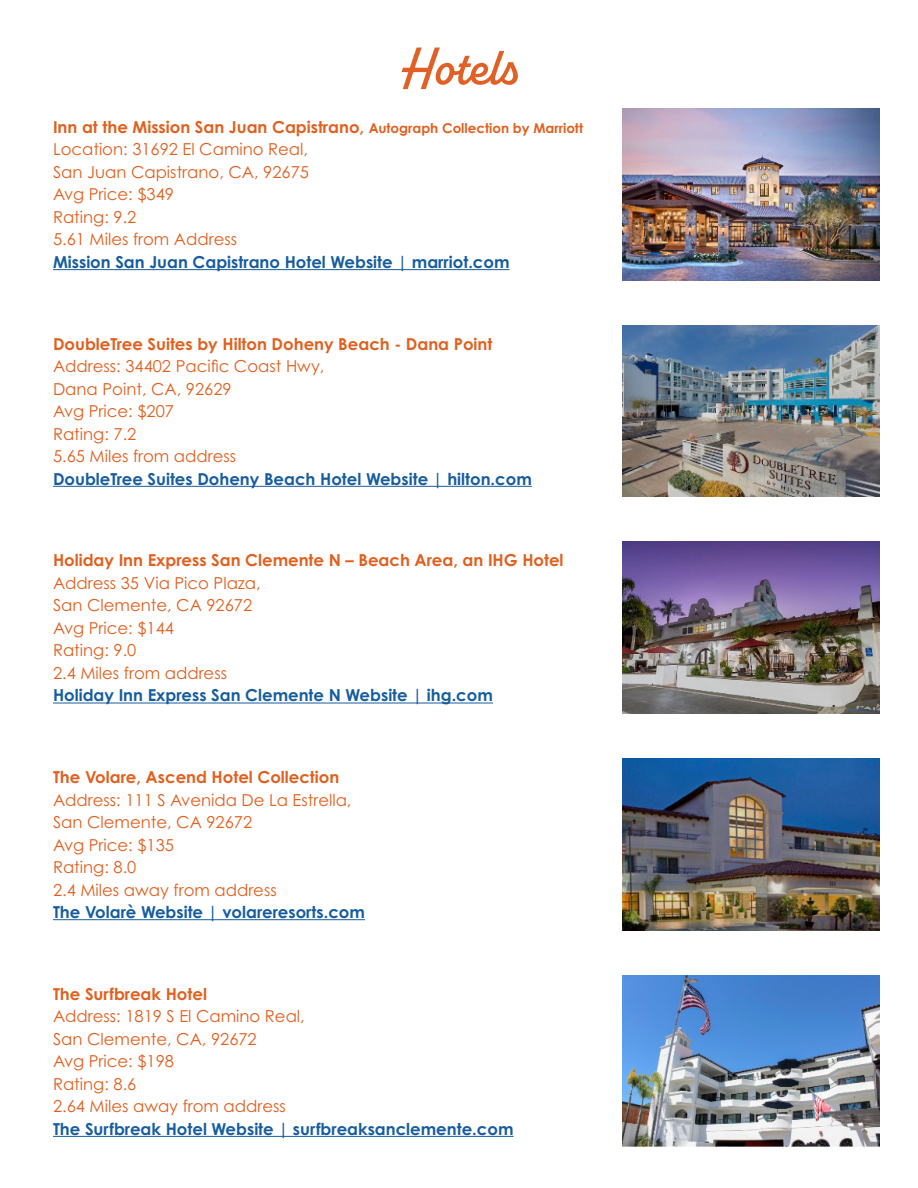
<style>
.page{position:relative;width:918px;height:1188px;background:#fff}
.page>*{position:absolute;margin:0;border:0;box-sizing:border-box;transform-origin:0 0}
.t1{font:600 53.25px "Alkaline";color:#e16025}
.t2{font:16.5px/22.5px "Century Gothic Pro";color:#e0601f}
.t3{font:700 16.5px "Century Gothic Pro";color:#175d9e}
.t4{font:700 16.5px "Century Gothic Pro";color:#e0601f}
.s1{font-size:13.5px}
</style>
<div class="page">
<hr style="left:53px;top:269px;width:457px;height:1px;background:#175d9e">
<hr style="left:53px;top:486px;width:479px;height:1px;background:#175d9e">
<hr style="left:53px;top:703px;width:440px;height:1px;background:#175d9e">
<hr style="left:53px;top:919px;width:312px;height:1px;background:#175d9e">
<hr style="left:53px;top:1136px;width:461px;height:1px;background:#175d9e">
<img style="left:623px;top:975px;width:257px;height:172px">
<img style="left:623px;top:759px;width:257px;height:171px">
<img style="left:623px;top:542px;width:257px;height:172px">
<img style="left:623px;top:325px;width:257px;height:172px">
<img style="left:623px;top:109px;width:257px;height:171px">
<p class="t1" style="left:402px;top:35px;width:115px">Hotels</p>
<p class="t4" style="left:53px;top:117px;width:532px">Inn at the Mission San Juan Capistrano, <span class="s1">Autograph Collection by Marriott</span></p>
<p class="t2" style="left:53px;top:138px;width:257px">Location: 31692 El Camino Real,</p>
<p class="t2" style="left:53px;top:161px;width:257px">San Juan Capistrano, CA, 92675</p>
<p class="t2" style="left:53px;top:183px;width:122px">Avg Price: $349</p>
<p class="t2" style="left:53px;top:206px;width:85px">Rating: 9.2</p>
<p class="t2" style="left:53px;top:228px;width:186px">5.61 Miles from Address</p>
<p class="t3" style="left:53px;top:252px;width:458px">Mission San Juan Capistrano Hotel Website | marriot.com</p>
<p class="t4" style="left:53px;top:333px;width:441px">DoubleTree Suites by Hilton Doheny Beach - Dana Point</p>
<p class="t2" style="left:53px;top:355px;width:273px">Address: 34402 Pacific Coast Hwy,</p>
<p class="t2" style="left:53px;top:377px;width:180px">Dana Point, CA, 92629</p>
<p class="t2" style="left:53px;top:400px;width:122px">Avg Price: $207</p>
<p class="t2" style="left:53px;top:422px;width:85px">Rating: 7.2</p>
<p class="t2" style="left:53px;top:445px;width:185px">5.65 Miles from address</p>
<p class="t3" style="left:53px;top:468px;width:480px">DoubleTree Suites Doheny Beach Hotel Website | hilton.com</p>
<p class="t4" style="left:53px;top:550px;width:512px">Holiday Inn Express San Clemente N – Beach Area, an IHG Hotel</p>
<p class="t2" style="left:53px;top:572px;width:209px">Address 35 Via Pico Plaza,</p>
<p class="t2" style="left:53px;top:594px;width:201px">San Clemente, CA 92672</p>
<p class="t2" style="left:53px;top:617px;width:122px">Avg Price: $144</p>
<p class="t2" style="left:53px;top:639px;width:85px">Rating: 9.0</p>
<p class="t2" style="left:53px;top:662px;width:176px">2.4 Miles from address</p>
<p class="t3" style="left:53px;top:685px;width:441px">Holiday Inn Express San Clemente N Website | ihg.com</p>
<p class="t4" style="left:53px;top:767px;width:288px">The Volare, Ascend Hotel Collection</p>
<p class="t2" style="left:53px;top:788px;width:300px">Address: 111 S Avenida De La Estrella,</p>
<p class="t2" style="left:53px;top:811px;width:201px">San Clemente, CA 92672</p>
<p class="t2" style="left:53px;top:833px;width:122px">Avg Price: $135</p>
<p class="t2" style="left:53px;top:856px;width:85px">Rating: 8.0</p>
<p class="t2" style="left:53px;top:878px;width:225px">2.4 Miles away from address</p>
<p class="t3" style="left:53px;top:902px;width:313px">The Volarè Website | volareresorts.com</p>
<p class="t4" style="left:53px;top:983px;width:155px">The Surfbreak Hotel</p>
<p class="t2" style="left:53px;top:1005px;width:253px">Address: 1819 S El Camino Real,<br>San Clemente, CA, 92672</p>
<p class="t2" style="left:53px;top:1050px;width:122px">Avg Price: $198</p>
<p class="t2" style="left:53px;top:1072px;width:85px">Rating: 8.6</p>
<p class="t2" style="left:53px;top:1095px;width:234px">2.64 Miles away from address</p>
<p class="t3" style="left:53px;top:1118px;width:462px">The Surfbreak Hotel Website | surfbreaksanclemente.com</p>
</div>
